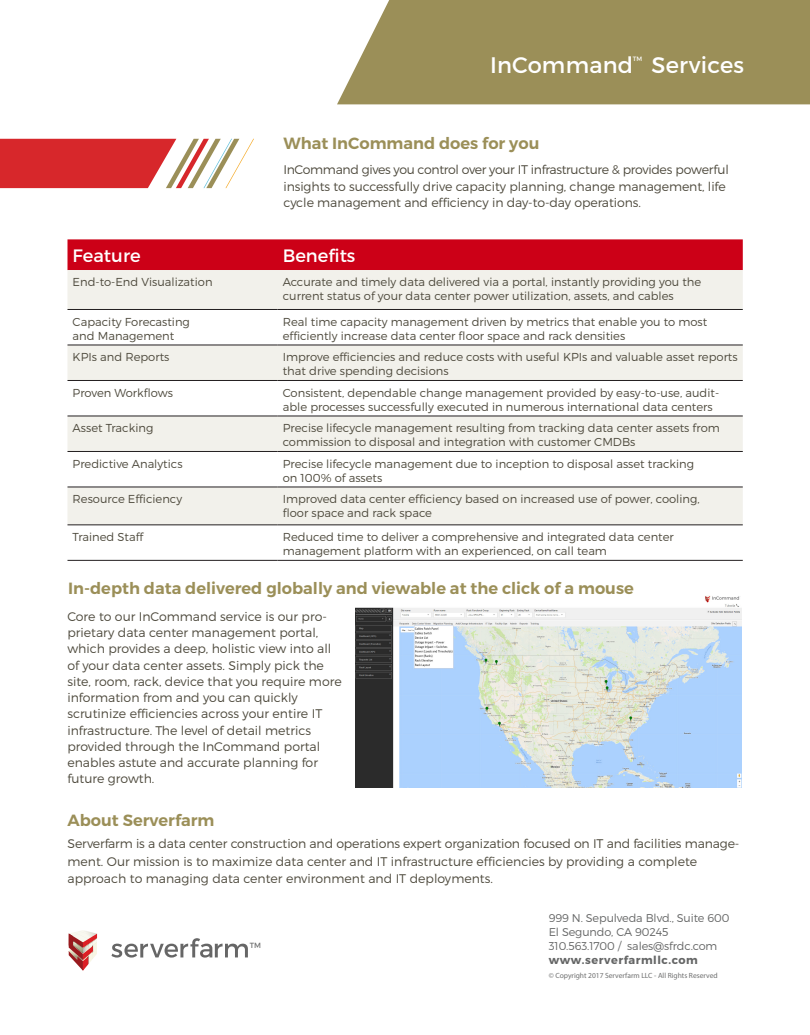
<style>
.page{position:relative;width:810px;height:1035px;background:#fff}
.page>*{position:absolute;margin:0;border:0;box-sizing:border-box;transform-origin:0 0}
.t1{font:22.5px "Montserrat";letter-spacing:.01em;color:#fff}
.data_sheet_headline{font:17.88px "Montserrat";color:#fff}
.body_text{font:600 16.25px "Montserrat";color:#9b8f58}
.body_text-2{font:300 12.5px/16.2px "Montserrat";color:#4d493c}
.data_sheet_headline-2{font:300 11.5px/14.1px "Montserrat";color:#4d493c}
.t2{font:300 11.25px/13.8px "Montserrat";letter-spacing:-.01em;color:#656666}
.t3{font:700 11.25px "Montserrat";letter-spacing:.05em;color:#656666}
.t4{font:7.5px "Myriad Pro";color:#6e6f6f}
.t5{font:7.5px "Montserrat";color:#6e6f6f}
.t6{font:6.25px "Montserrat";color:#fff}
</style>
<div class="page">
<div style="left:337px;top:0;width:473px;height:104px;background:#9b8f58"></div>
<svg style="left:0;top:139px;width:254px;height:49px"></svg>
<svg style="left:111px;top:938px;width:137px;height:20px"></svg>
<svg style="left:69px;top:930px;width:28px;height:40px"></svg>
<div style="left:68px;top:239px;width:675px;height:31px;background:#cc0017"></div>
<svg style="left:68px;top:270px;width:675px;height:255px;fill:#f2f1eb"></svg>
<hr style="left:68px;top:309px;width:210px;height:1px;background:#231f20">
<hr style="left:278px;top:309px;width:465px;height:1px;background:#231f20">
<hr style="left:68px;top:380px;width:210px;height:1px;background:#231f20">
<hr style="left:278px;top:380px;width:465px;height:1px;background:#231f20">
<hr style="left:68px;top:451px;width:210px;height:1px;background:#231f20">
<hr style="left:278px;top:451px;width:465px;height:1px;background:#231f20">
<hr style="left:68px;top:525px;width:210px;height:1px;background:#231f20">
<hr style="left:278px;top:525px;width:465px;height:1px;background:#231f20">
<hr style="left:68px;top:345px;width:210px;height:1px;background:#231f20">
<hr style="left:278px;top:345px;width:465px;height:1px;background:#231f20">
<hr style="left:68px;top:416px;width:210px;height:1px;background:#231f20">
<hr style="left:278px;top:416px;width:465px;height:1px;background:#231f20">
<hr style="left:68px;top:487px;width:210px;height:1px;background:#231f20">
<hr style="left:278px;top:487px;width:465px;height:1px;background:#231f20">
<hr style="left:68px;top:560px;width:210px;height:1px;background:#231f20">
<hr style="left:278px;top:560px;width:465px;height:1px;background:#231f20">
<img style="left:355px;top:596px;width:387px;height:191px">
<p class="t1" style="left:490px;top:51px;width:255px">InCommand Services</p>
<p class="t6" style="left:633px;top:55px;width:11px">TM</p>
<p class="body_text" style="left:283px;top:134px;width:258px">What InCommand does for you</p>
<p class="body_text-2" style="left:283px;top:162px;width:447px">InCommand gives you control over your IT infrastructure &amp; provides powerful insights to successfully drive capacity planning, change management, life cycle management and efficiency in day-to-day operations.</p>
<p class="data_sheet_headline" style="left:73px;top:245px;width:69px">Feature</p>
<p class="data_sheet_headline" style="left:283px;top:245px;width:74px">Benefits</p>
<p class="data_sheet_headline-2" style="left:73px;top:274px;width:141px">End-to-End Visualization</p>
<p class="data_sheet_headline-2" style="left:283px;top:274px;width:420px">Accurate and timely data delivered via a portal, instantly providing you the</p>
<p class="data_sheet_headline-2" style="left:283px;top:289px;width:393px">current status of your data center power utilization, assets, and cables</p>
<p class="data_sheet_headline-2" style="left:73px;top:314px;width:119px">Capacity Forecasting</p>
<p class="data_sheet_headline-2" style="left:73px;top:329px;width:103px">and Management</p>
<p class="data_sheet_headline-2" style="left:283px;top:314px;width:426px">Real time capacity management driven by metrics that enable you to most</p>
<p class="data_sheet_headline-2" style="left:283px;top:329px;width:344px">efficiently increase data center floor space and rack densities</p>
<p class="data_sheet_headline-2" style="left:73px;top:350px;width:98px">KPIs and Reports</p>
<p class="data_sheet_headline-2" style="left:283px;top:350px;width:456px">Improve efficiencies and reduce costs with useful KPIs and valuable asset reports that drive spending decisions</p>
<p class="data_sheet_headline-2" style="left:73px;top:385px;width:102px">Proven Workflows</p>
<p class="data_sheet_headline-2" style="left:283px;top:385px;width:438px">Consistent, dependable change management provided by easy-to-use, audit&shy;able processes successfully executed in numerous international data centers</p>
<p class="data_sheet_headline-2" style="left:73px;top:421px;width:82px">Asset Tracking</p>
<p class="data_sheet_headline-2" style="left:283px;top:421px;width:439px">Precise lifecycle management resulting from tracking data center assets from commission to disposal and integration with customer CMDBs</p>
<p class="data_sheet_headline-2" style="left:73px;top:456px;width:111px">Predictive Analytics</p>
<p class="data_sheet_headline-2" style="left:283px;top:456px;width:413px">Precise lifecycle management due to inception to disposal asset tracking on 100% of assets</p>
<p class="data_sheet_headline-2" style="left:73px;top:492px;width:111px">Resource Efficiency</p>
<p class="data_sheet_headline-2" style="left:283px;top:492px;width:418px">Improved data center efficiency based on increased use of power, cooling,</p>
<p class="data_sheet_headline-2" style="left:283px;top:506px;width:151px">floor space and rack space</p>
<p class="data_sheet_headline-2" style="left:73px;top:530px;width:72px">Trained Staff</p>
<p class="data_sheet_headline-2" style="left:283px;top:530px;width:392px">Reduced time to deliver a comprehensive and integrated data center</p>
<p class="data_sheet_headline-2" style="left:283px;top:544px;width:326px">management platform with an experienced, on call team</p>
<p class="body_text" style="left:68px;top:578px;width:567px">In-depth data delivered globally and viewable at the click of a mouse</p>
<p class="body_text-2" style="left:67px;top:608px;width:276px">Core to our InCommand service is our pro&shy;prietary data center management portal, which provides a deep, holistic view into all of your data center assets. Simply pick the site, room, rack, device that you require more information from and you can quickly scrutinize efficiencies across your entire IT infrastructure. The level of detail metrics provided through the InCommand portal enables astute and accurate planning for future growth.</p>
<p class="body_text" style="left:68px;top:810px;width:148px">About Serverfarm</p>
<p class="body_text-2" style="left:68px;top:835px;width:674px;line-height:17.5px">Serverfarm is a data center construction and operations expert organization focused on IT and facilities manage&shy;ment. Our mission is to maximize data center and IT infrastructure efficiencies by providing a complete approach to managing data center environment and IT deployments.</p>
<p class="t5" style="left:250px;top:941px;width:13px">TM</p>
<p class="t2" style="left:549px;top:911px;width:182px">999 N. Sepulveda Blvd., Suite 600<br>El Segundo, CA 90245</p>
<p class="t2" style="left:549px;top:939px;width:170px">310.563.1700 / sales@sfrdc.com</p>
<p class="t3" style="left:549px;top:953px;width:151px">www.serverfarmllc.com</p>
<p class="t4" style="left:549px;top:971px;width:170px">© Copyright 2017 Serverfarm LLC - All Rights Reserved</p>
</div>
